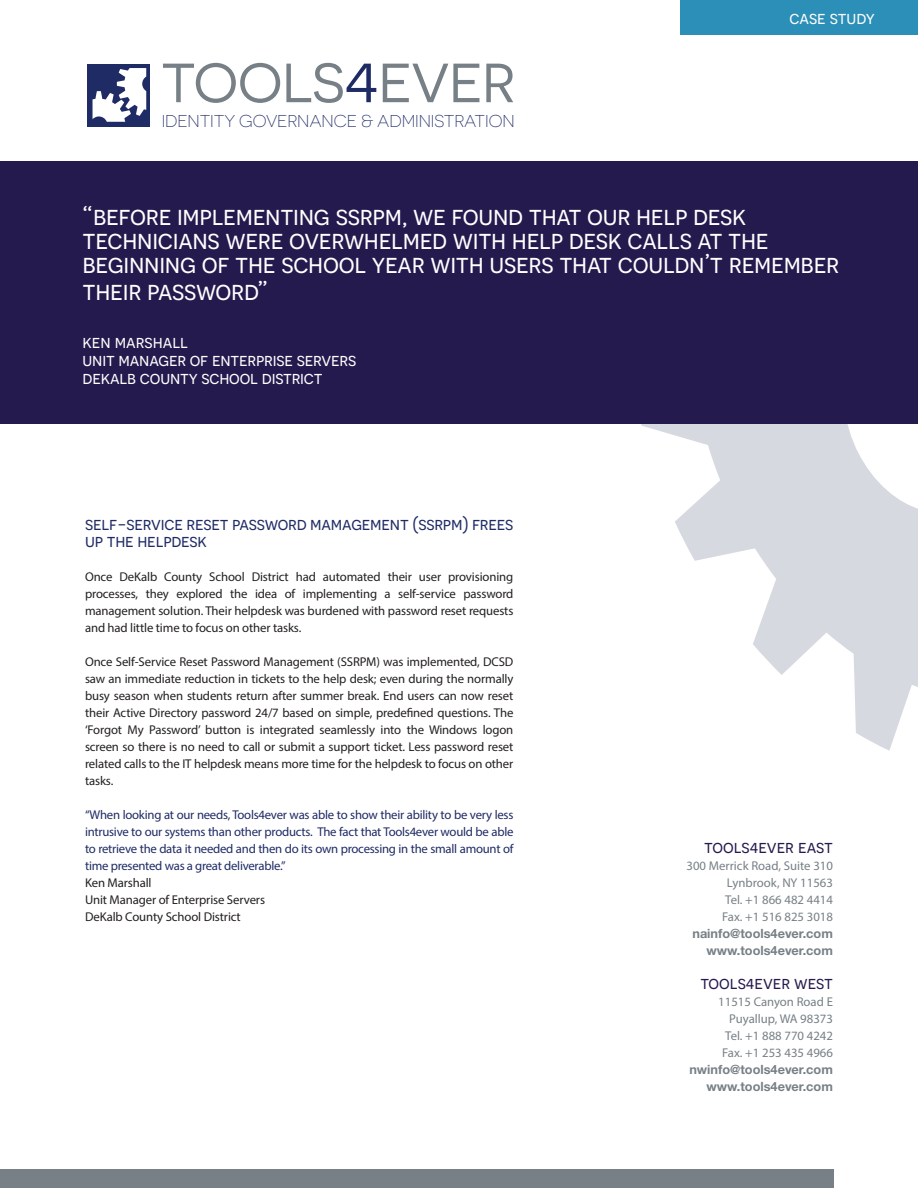
<style>
.page{position:relative;width:918px;height:1188px;background:#fff}
.page>*{position:absolute;margin:0;border:0;box-sizing:border-box;transform-origin:0 0}
.t1{font:55.05px "Novecentosanswide";color:#778086}
.t2{font:27px/24px "Novecentosans";letter-spacing:-.01em;color:#fff}
.t3{font:18px/18px "Novecentosans";letter-spacing:-.01em;color:#fff}
.t4{font:18px/17px "Novecentosans";letter-spacing:-.01em;color:#1f2b65}
.t5{font:18px "Novecentosans";color:#251a4e}
.t6{font:300 17.1px "Novecentosanswide";letter-spacing:-.005em;color:#1f2b65}
.t7{font:12.75px/17px "Myriad Pro";letter-spacing:-.01em;color:#231f20;text-align:justify}
.t8{font:12.75px/17px "Myriad Pro";letter-spacing:-.02em;color:#1f2b65;text-align:justify}
.t9{font:12.75px/17px "Myriad Pro";color:#778086;text-align:right}
.t10{font:700 12.75px/17px "Helvetica Neue LT Std";color:#778086;text-align:right}
.s1{color:#1f2b65}
</style>
<div class="page">
<svg style="left:634px;top:423px;width:284px;height:328px"></svg>
<div style="left:0;top:161px;width:918px;height:262px;background:#251a4e"></div>
<div style="left:680px;top:0;width:238px;height:34px;background:#2c8fb7"></div>
<div style="left:87px;top:64px;width:63px;height:63px;background:#1f2b65"></div>
<svg style="left:93px;top:68px;width:53px;height:54px"></svg>
<div style="left:0;top:1170px;width:833px;height:18px;background:#778086"></div>
<h1 class="t1" style="left:161px;top:51px;width:356px">TOOLS<span class="s1">4</span>EVER</h1>
<h3 class="t6" style="left:162px;top:111px;width:354px">IDENTITY GOVERNANCE &amp; ADMINISTRATION</h3>
<h3 class="t3" style="left:789px;top:9px;width:87px">case study</h3>
<h2 class="t2" style="left:83px;top:204px;width:758px">“before implementing ssrpm, we found that our help desk technicians were overwhelmed with help desk calls at the beginning of the school year with users that couldn’t remember</h2>
<h2 class="t2" style="left:83px;top:279px;width:187px">their password”</h2>
<h3 class="t3" style="left:83px;top:333px;width:275px">ken marshall<br>unit manager of enterprise servers dekalb county school district</h3>
<h3 class="t4" style="left:85px;top:515px;width:430px">self-service reset password mamagement (ssrpm) frees up the helpdesk</h3>
<p class="t7" style="left:85px;top:568px;width:430px">Once DeKalb County School District had automated their user provisioning processes, they explored the idea of implementing a self-service password management solution. Their helpdesk was burdened with password reset requests and had little time to focus on other tasks.</p>
<p class="t7" style="left:85px;top:653px;width:430px">Once Self-Service Reset Password Management (SSRPM) was implemented, DCSD saw an immediate reduction in tickets to the help desk; even during the normally busy season when students return after summer break. End users can now reset their Active Directory password 24/7 based on simple, predefined questions. The ‘Forgot My Password’ button is integrated seamlessly into the Windows logon screen so there is no need to call or submit a support ticket. Less password reset related calls to the IT helpdesk means more time for the helpdesk to focus on other tasks.</p>
<p class="t8" style="left:85px;top:806px;width:430px">“When looking at our needs, Tools4ever was able to show their ability to be very less intrusive to our systems than other products. The fact that Tools4ever would be able to retrieve the data it needed and then do its own processing in the small amount of time presented was a great deliverable.”</p>
<p class="t7" style="left:85px;top:874px;width:182px;text-align:left">Ken Marshall<br>Unit Manager of Enterprise Servers<br>DeKalb County School District</p>
<h3 class="t5" style="left:704px;top:837px;width:130px">tools4ever east</h3>
<p class="t9" style="left:686px;top:857px;width:148px">300 Merrick Road, Suite 310<br>Lynbrook, NY 11563<br>Tel. +1 866 482 4414<br>Fax. +1 516 825 3018</p>
<p class="t10" style="left:692px;top:925px;width:142px">nainfo@tools4ever.com www.tools4ever.com</p>
<h3 class="t5" style="left:700px;top:973px;width:134px">tools4ever west</h3>
<p class="t9" style="left:718px;top:993px;width:116px">11515 Canyon Road E<br>Puyallup, WA 98373<br>Tel. +1 888 770 4242<br>Fax. +1 253 435 4966</p>
<p class="t10" style="left:689px;top:1061px;width:145px">nwinfo@tools4ever.com www.tools4ever.com</p>
</div>
